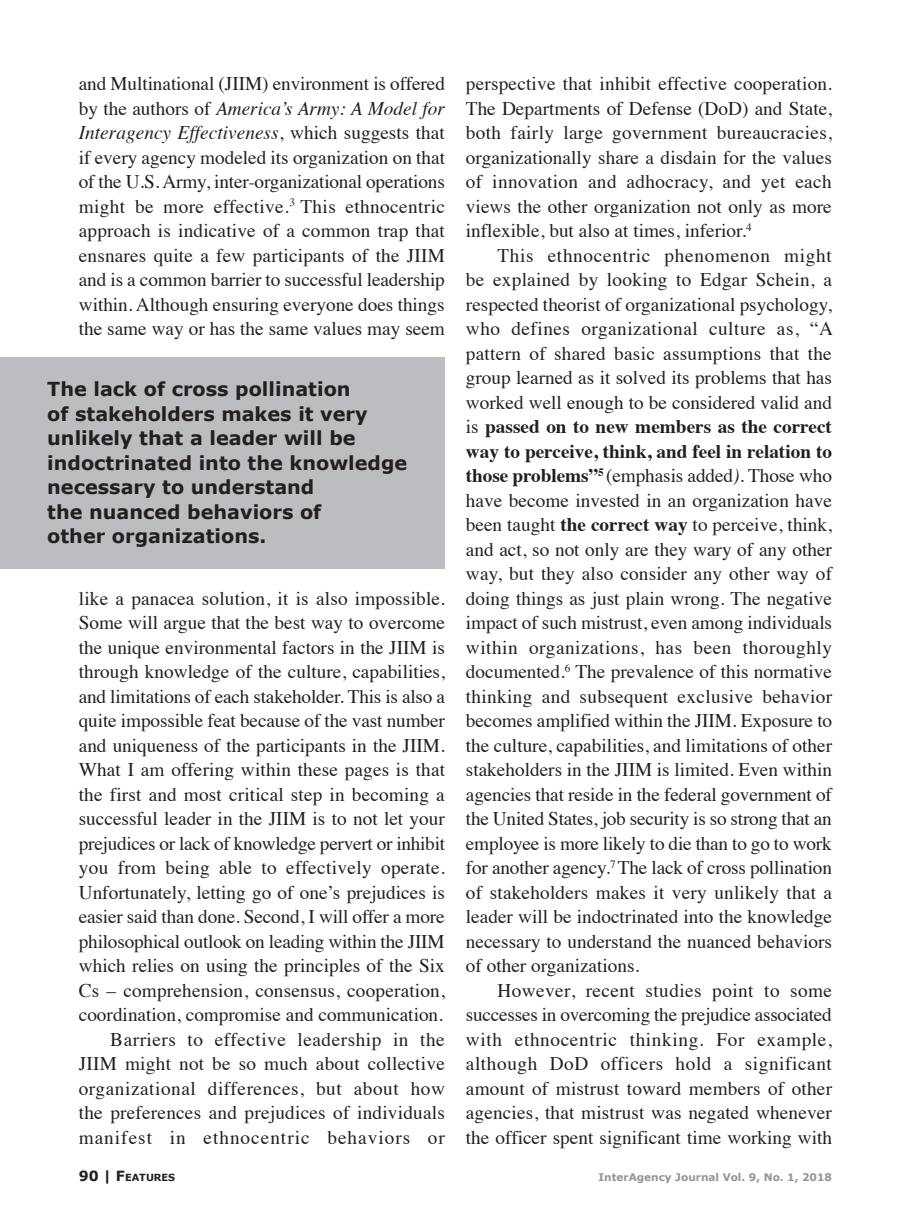
<style>
.page{position:relative;width:914px;height:1229px;background:#fff}
.page>*{position:absolute;margin:0;border:0;box-sizing:border-box;transform-origin:0 0}
.t1{font:19.25px/24.5px "Times";color:#231f20;text-align:justify}
.Left_Pull_Quote{font:700 19.25px/24.5px "Verdana";color:#231f20}
.t2{font:700 10.5px "Verdana";color:#939598}
.t3{font:700 9.8px "Verdana";color:#231f20}
.s1{font-style:italic}
.s2{font-weight:700}
.s3{font-size:14px}
</style>
<div class="page">
<div style="left:0;top:357px;width:445px;height:212px;background:#bcbdc0"></div>
<p class="t1" style="left:79px;top:70px;width:368px">and Multinational (JIIM) environment is offered by the authors of <span class="s1">America’s Army: A Model for Interagency Effectiveness</span>, which suggests that if every agency modeled its organization on that of the U.S. Army, inter-organizational operations might be more effective.<sup>3</sup> This ethnocentric approach is indicative of a common trap that ensnares quite a few participants of the JIIM and is a common barrier to successful leadership within. Although ensuring everyone does things the same way or has the same values may seem</p>
<p class="Left_Pull_Quote" style="left:47px;top:376px;width:361px">The lack of cross pollination<br>of stakeholders makes it very unlikely that a leader will be indoctrinated into the knowledge necessary to understand<br>the nuanced behaviors of<br>other organizations.</p>
<p class="t1" style="left:79px;top:584px;width:368px">like a panacea solution, it is also impossible.<br>Some will argue that the best way to overcome the unique environmental factors in the JIIM is through knowledge of the culture, capabilities, and limitations of each stakeholder. This is also a quite impossible feat because of the vast number and uniqueness of the participants in the JIIM.<br>What I am offering within these pages is that the first and most critical step in becoming a successful leader in the JIIM is to not let your prejudices or lack of knowledge pervert or inhibit you from being able to effectively operate.<br>Unfortunately, letting go of one’s prejudices is easier said than done. Second, I will offer a more philosophical outlook on leading within the JIIM which relies on using the principles of the Six Cs – comprehension, consensus, cooperation, coordination, compromise and communication.</p>
<p class="t1" style="left:79px;top:1025px;width:368px;text-indent:32px">Barriers to effective leadership in the JIIM might not be so much about collective organizational differences, but about how the preferences and prejudices of individuals manifest in ethnocentric behaviors or</p>
<p class="t1" style="left:466px;top:70px;width:368px">perspective that inhibit effective cooperation.<br>The Departments of Defense (DoD) and State, both fairly large government bureaucracies, organizationally share a disdain for the values of innovation and adhocracy, and yet each views the other organization not only as more inflexible, but also at times, inferior.<sup>4</sup></p>
<p class="t1" style="left:466px;top:241px;width:368px;text-indent:32px">This ethnocentric phenomenon might be explained by looking to Edgar Schein, a respected theorist of organizational psychology, who defines organizational culture as, “A pattern of shared basic assumptions that the group learned as it solved its problems that has worked well enough to be considered valid and is <span class="s2">passed on to new members as the correct way to perceive, think, and feel in relation to those problems”</span><sup>5</sup> (emphasis added<span class="s1">)</span>. Those who have become invested in an organization have been taught <span class="s2">the correct way</span> to perceive, think, and act, so not only are they wary of any other way, but they also consider any other way of doing things as just plain wrong. The negative impact of such mistrust, even among individuals within organizations, has been thoroughly documented.<sup>6</sup> The prevalence of this normative thinking and subsequent exclusive behavior becomes amplified within the JIIM. Exposure to the culture, capabilities, and limitations of other stakeholders in the JIIM is limited. Even within agencies that reside in the federal government of the United States, job security is so strong that an employee is more likely to die than to go to work for another agency.<sup>7</sup> The lack of cross pollination of stakeholders makes it very unlikely that a leader will be indoctrinated into the knowledge necessary to understand the nuanced behaviors of other organizations.</p>
<p class="t1" style="left:466px;top:976px;width:368px;text-indent:32px">However, recent studies point to some successes in overcoming the prejudice associated with ethnocentric thinking. For example, although DoD officers hold a significant amount of mistrust toward members of other agencies, that mistrust was negated whenever the officer spent significant time working with</p>
<p class="t3" style="left:79px;top:1171px;width:98px"><span class="s3">90 |</span> <span class="s3">F</span>EATURES</p>
<p class="t2" style="left:598px;top:1170px;width:235px">InterAgency Journal Vol. 9, No. 1, 2018</p>
</div>
